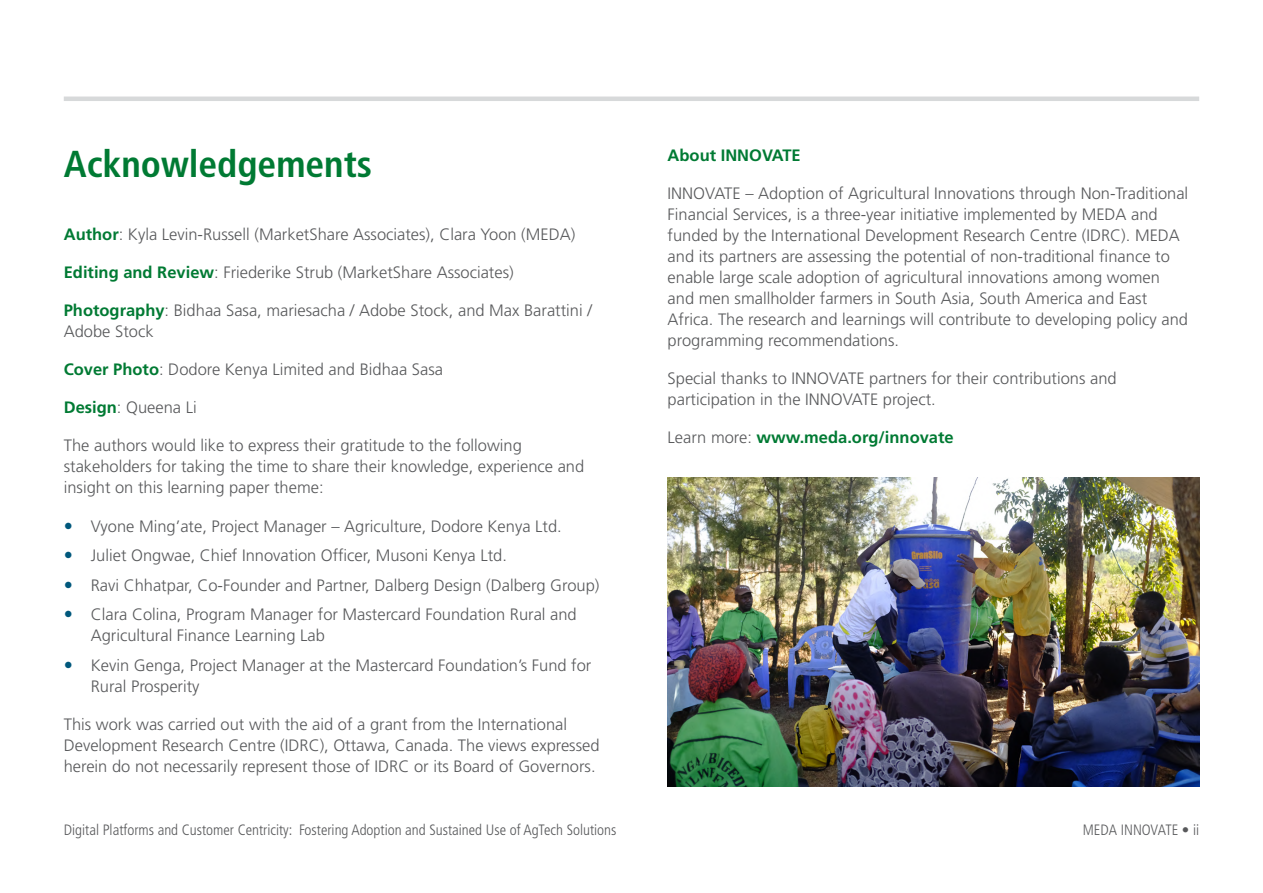
<style>
.page{position:relative;width:1263px;height:893px;background:#fff}
.page>*{position:absolute;margin:0;border:0;box-sizing:border-box;transform-origin:0 0}
.t1{font:700 condensed 37.5px "Frutiger LT Std";color:#007a33}
.t2{font:300 16.5px/21px "Frutiger LT Std";color:#58595b}
.t3{font:700 16.5px "Frutiger LT Std";color:#007a33}
.t4{font:300 condensed 15px "Frutiger LT Std";color:#58595b}
.s1{font-weight:700;color:#007a33}
.s2{font-weight:300;color:#58595b}
</style>
<div class="page">
<hr style="left:64px;top:97px;width:1135px;height:4px;background:#d7d9da">
<img style="left:668px;top:477px;width:531px;height:310px">
<h1 class="t1" style="left:64px;top:142px;width:310px">Acknowledgements</h1>
<p class="t2" style="left:64px;top:224px;width:513px"><span class="s1">Author</span>: Kyla Levin-Russell (MarketShare Associates), Clara Yoon (MEDA)</p>
<p class="t2" style="left:64px;top:262px;width:451px"><span class="s1">Editing and Review</span>: Friederike Strub (MarketShare Associates)</p>
<p class="t2" style="left:64px;top:300px;width:530px"><span class="s1">Photography</span>: Bidhaa Sasa, mariesacha / Adobe Stock, and Max Barattini /<br>Adobe Stock</p>
<p class="t2" style="left:64px;top:359px;width:381px"><span class="s1">Cover Photo</span>: Dodore Kenya Limited and Bidhaa Sasa</p>
<p class="t2" style="left:64px;top:397px;width:134px"><span class="s1">Design</span>: Queena Li</p>
<p class="t2" style="left:64px;top:435px;width:522px">The authors would like to express their gratitude to the following stakeholders for taking the time to share their knowledge, experience and insight on this learning paper theme:</p>
<p class="t2" style="left:91px;top:511px;width:510px;line-height:29.5px">Vyone Ming’ate, Project Manager – Agriculture, Dodore Kenya Ltd.<br>Juliet Ongwae, Chief Innovation Officer, Musoni Kenya Ltd.<br>Ravi Chhatpar, Co-Founder and Partner, Dalberg Design (Dalberg Group)<br>Clara Colina, Program Manager for Mastercard Foundation Rural and</p>
<p class="t2" style="left:91px;top:621px;width:502px;line-height:29.5px">Agricultural Finance Learning Lab<br>Kevin Genga, Project Manager at the Mastercard Foundation’s Fund for</p>
<p class="t2" style="left:91px;top:676px;width:110px">Rural Prosperity</p>
<p class="t2" style="left:64px;top:714px;width:537px">This work was carried out with the aid of a grant from the International<br>Development Research Centre (IDRC), Ottawa, Canada. The views expressed herein do not necessarily represent those of IDRC or its Board of Governors.</p>
<p class="t3" style="left:668px;top:146px;width:135px">About INNOVATE</p>
<p class="t2" style="left:668px;top:183px;width:522px">INNOVATE – Adoption of Agricultural Innovations through Non-Traditional Financial Services, is a three-year initiative implemented by MEDA and funded by the International Development Research Centre (IDRC). MEDA and its partners are assessing the potential of non-traditional finance to enable large scale adoption of agricultural innovations among women and men smallholder farmers in South Asia, South America and East Africa. The research and learnings will contribute to developing policy and programming recommendations.</p>
<p class="t2" style="left:668px;top:368px;width:451px">Special thanks to INNOVATE partners for their contributions and participation in the INNOVATE project.</p>
<p class="t3" style="left:668px;top:428px;width:288px"><span class="s2">Learn more:</span> www.meda.org/innovate</p>
<p class="t4" style="left:64px;top:821px;width:554px">Digital Platforms and Customer Centricity: Fostering Adoption and Sustained Use of AgTech Solutions</p>
<p class="t4" style="left:1083px;top:821px;width:118px">MEDA INNOVATE • ii</p>
</div>
